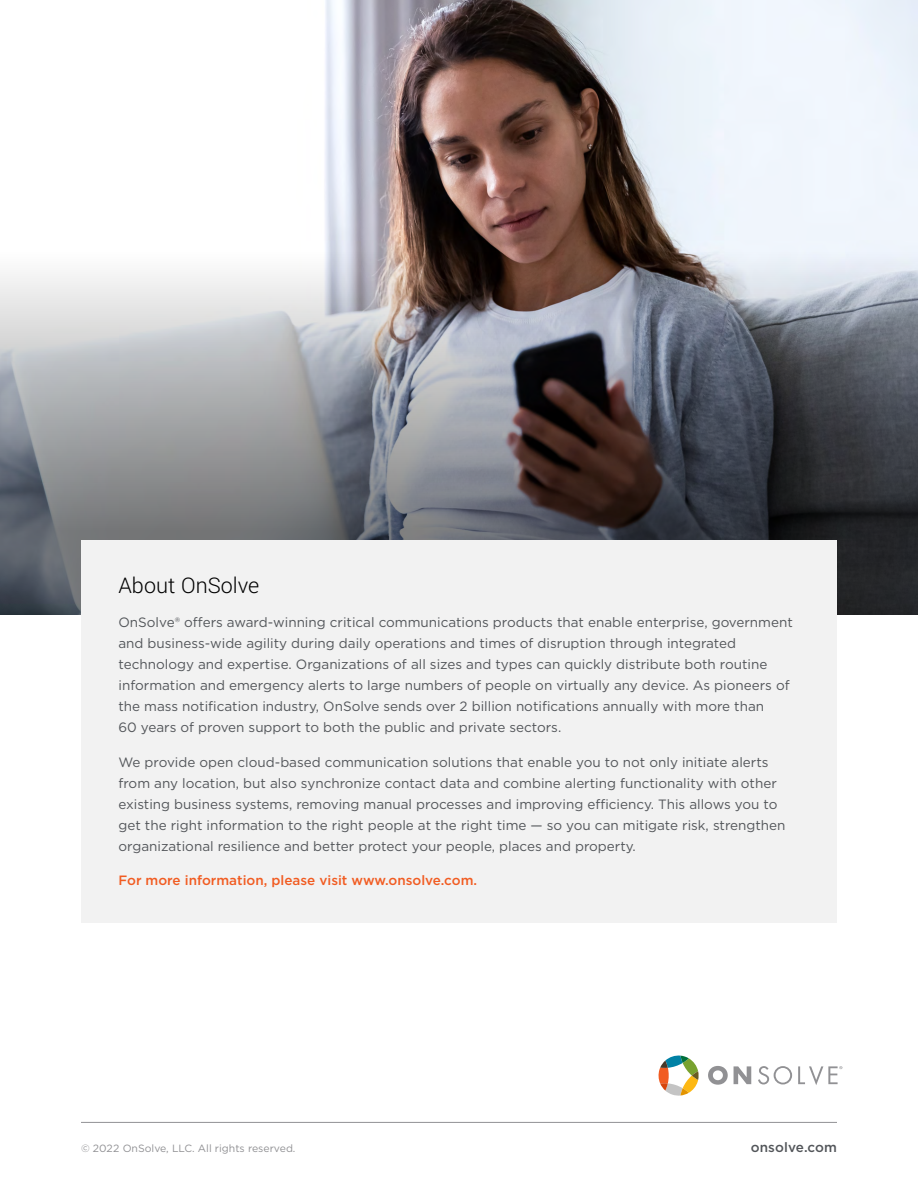
<style>
.page{position:relative;width:918px;height:1188px;background:#fff}
.page>*{position:absolute;margin:0;border:0;box-sizing:border-box;transform-origin:0 0}
.t1{font:300 24px "Yantramanav";color:#000}
.t2{font:13.5px/21px "Gotham";color:#53565a}
.t3{font:500 13.5px "Gotham";color:#f15c22}
.t4{font:500 13.5px "Gotham";letter-spacing:.01em;color:#53565a}
.t5{font:10.5px "Gotham";color:#919194}
</style>
<div class="page">
<hr style="left:81px;top:1122px;width:756px;height:1px;background:#919194">
<img style="left:325px;top:0;width:593px;height:234px">
<svg style="left:0;top:234px;width:918px;height:381px;background:#818186"></svg>
<svg style="left:658px;top:1055px;width:41px;height:41px"></svg>
<svg style="left:708px;top:1066px;width:20px;height:19px"></svg>
<svg style="left:734px;top:1066px;width:17px;height:18px"></svg>
<svg style="left:758px;top:1066px;width:34px;height:18px"></svg>
<svg style="left:798px;top:1066px;width:44px;height:19px"></svg>
<div style="left:81px;top:540px;width:756px;height:383px;background:#f2f2f2"></div>
<h1 class="t1" style="left:118px;top:571px;width:142px">About OnSolve</h1>
<p class="t2" style="left:118px;top:612px;width:676px">OnSolve® offers award-winning critical communications products that enable enterprise, government and business-wide agility during daily operations and times of disruption through integrated technology and expertise. Organizations of all sizes and types can quickly distribute both routine information and emergency alerts to large numbers of people on virtually any device. As pioneers of the mass notification industry, OnSolve sends over 2 billion notifications annually with more than<br>60 years of proven support to both the public and private sectors.</p>
<p class="t2" style="left:118px;top:751px;width:669px">We provide open cloud-based communication solutions that enable you to not only initiate alerts from any location, but also synchronize contact data and combine alerting functionality with other existing business systems, removing manual processes and improving efficiency. This allows you to get the right information to the right people at the right time — so you can mitigate risk, strengthen organizational resilience and better protect your people, places and property.</p>
<p class="t3" style="left:118px;top:872px;width:360px">For more information, please visit www.onsolve.com.</p>
<p class="t5" style="left:81px;top:1142px;width:216px">© 2022 OnSolve, LLC. All rights reserved.</p>
<p class="t4" style="left:751px;top:1139px;width:88px">onsolve.com</p>
</div>
